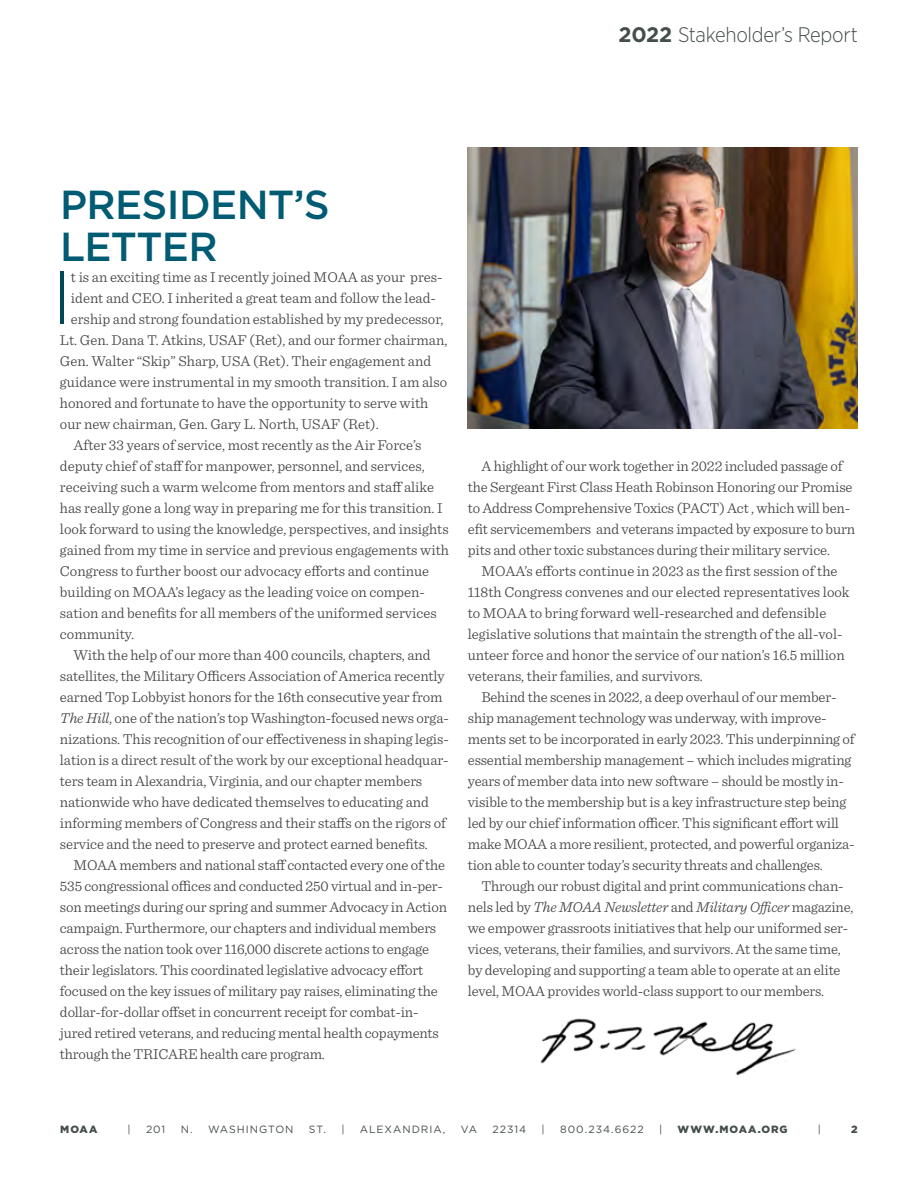
<style>
.page{position:relative;width:918px;height:1188px;background:#fff}
.page>*{position:absolute;margin:0;border:0;box-sizing:border-box;transform-origin:0 0}
.t1{font:300 75px "Gotham Narrow";color:#004757}
.t2{font:500 40.5px/42px "Gotham";letter-spacing:-.015em;color:#005b73}
.t3{font:300 21px "Gotham Narrow";letter-spacing:-.015em;color:#444e4c}
.t4{font:300 15px/21px "Sentinel";letter-spacing:-.01em;color:#414042}
.t5{font:10.5px "Gotham";letter-spacing:.09em;color:#444e4c}
.t6{font:900 10.5px "Gotham";letter-spacing:.09em;color:#444e4c}
.s1{font-family:"Gotham";font-weight:700}
.s2{font-style:italic}
</style>
<div class="page">
<img style="left:468px;top:148px;width:389px;height:280px">
<img style="left:540px;top:1018px;width:256px;height:57px">
<h3 class="t3" style="left:618px;top:22px;width:241px"><span class="s1">2022</span> Stakeholder’s Report</h3>
<h2 class="t2" style="left:60px;top:183px;width:271px">PRESIDENT’S<br>LETTER</h2>
<h1 class="t1" style="left:53px;top:252px;width:20px">I</h1>
<p class="t4" style="left:71px;top:265px;width:373px">t is an exciting time as I recently joined MOAA as your pres-</p>
<p class="t4" style="left:71px;top:286px;width:367px">ident and CEO. I inherited a great team and follow the lead-</p>
<p class="t4" style="left:71px;top:307px;width:374px">ership and strong foundation established by my predecessor,</p>
<p class="t4" style="left:60px;top:328px;width:389px">Lt. Gen. Dana T. Atkins, USAF (Ret), and our former chairman,</p>
<p class="t4" style="left:60px;top:349px;width:373px">Gen. Walter “Skip” Sharp, USA (Ret). Their engagement and</p>
<p class="t4" style="left:60px;top:370px;width:389px">guidance were instrumental in my smooth transition. I am also</p>
<p class="t4" style="left:60px;top:391px;width:370px">honored and fortunate to have the opportunity to serve with</p>
<p class="t4" style="left:60px;top:412px;width:320px">our new chairman, Gen. Gary L. North, USAF (Ret).</p>
<p class="t4" style="left:73px;top:433px;width:350px">After 33 years of service, most recently as the Air Force’s</p>
<p class="t4" style="left:60px;top:454px;width:366px">deputy chief of staff for manpower, personnel, and services,</p>
<p class="t4" style="left:60px;top:475px;width:376px">receiving such a warm welcome from mentors and staff alike</p>
<p class="t4" style="left:60px;top:496px;width:384px">has really gone a long way in preparing me for this transition. I</p>
<p class="t4" style="left:60px;top:517px;width:390px">look forward to using the knowledge, perspectives, and insights</p>
<p class="t4" style="left:60px;top:538px;width:390px">gained from my time in service and previous engagements with</p>
<p class="t4" style="left:60px;top:559px;width:371px">Congress to further boost our advocacy efforts and continue</p>
<p class="t4" style="left:60px;top:580px;width:366px">building on MOAA’s legacy as the leading voice on compen-</p>
<p class="t4" style="left:60px;top:601px;width:378px">sation and benefits for all members of the uniformed services</p>
<p class="t4" style="left:60px;top:622px;width:76px">community.</p>
<p class="t4" style="left:73px;top:643px;width:359px">With the help of our more than 400 councils, chapters, and</p>
<p class="t4" style="left:60px;top:664px;width:386px">satellites, the Military Officers Association of America recently</p>
<p class="t4" style="left:60px;top:685px;width:384px">earned Top Lobbyist honors for the 16th consecutive year from</p>
<p class="t4" style="left:60px;top:706px;width:390px"><span class="s2">The Hill</span>, one of the nation’s top Washington-focused news orga-</p>
<p class="t4" style="left:60px;top:727px;width:390px">nizations. This recognition of our effectiveness in shaping legis-</p>
<p class="t4" style="left:60px;top:748px;width:390px">lation is a direct result of the work by our exceptional headquar-</p>
<p class="t4" style="left:60px;top:769px;width:364px">ters team in Alexandria, Virginia, and our chapter members</p>
<p class="t4" style="left:60px;top:790px;width:370px">nationwide who have dedicated themselves to educating and</p>
<p class="t4" style="left:60px;top:811px;width:388px">informing members of Congress and their staffs on the rigors of</p>
<p class="t4" style="left:60px;top:832px;width:369px">service and the need to preserve and protect earned benefits.</p>
<p class="t4" style="left:73px;top:853px;width:373px">MOAA members and national staff contacted every one of the</p>
<p class="t4" style="left:60px;top:874px;width:385px">535 congressional offices and conducted 250 virtual and in-per-</p>
<p class="t4" style="left:60px;top:895px;width:389px">son meetings during our spring and summer Advocacy in Action</p>
<p class="t4" style="left:60px;top:916px;width:378px">campaign. Furthermore, our chapters and individual members</p>
<p class="t4" style="left:60px;top:937px;width:370px">across the nation took over 116,000 discrete actions to engage</p>
<p class="t4" style="left:60px;top:958px;width:365px">their legislators. This coordinated legislative advocacy effort</p>
<p class="t4" style="left:60px;top:979px;width:379px">focused on the key issues of military pay raises, eliminating the</p>
<p class="t4" style="left:60px;top:1000px;width:360px">dollar-for-dollar offset in concurrent receipt for combat-in-</p>
<p class="t4" style="left:60px;top:1021px;width:380px">jured retired veterans, and reducing mental health copayments</p>
<p class="t4" style="left:60px;top:1042px;width:267px">through the TRICARE health care program.</p>
<p class="t4" style="left:468px;top:454px;width:389px;text-indent:14px">A highlight of our work together in 2022 included passage of the Sergeant First Class Heath Robinson Honoring our Promise to Address Comprehensive Toxics (PACT) Act , which will ben&shy;efit servicemembers and veterans impacted by exposure to burn pits and other toxic substances during their military service.</p>
<p class="t4" style="left:468px;top:559px;width:383px;text-indent:14px">MOAA’s efforts continue in 2023 as the first session of the 118th Congress convenes and our elected representatives look to MOAA to bring forward well-researched and defensible legislative solutions that maintain the strength of the all-vol&shy;unteer force and honor the service of our nation’s 16.5 million veterans, their families, and survivors.</p>
<p class="t4" style="left:468px;top:685px;width:388px;text-indent:14px">Behind the scenes in 2022, a deep overhaul of our member&shy;ship management technology was underway, with improve&shy;ments set to be incorporated in early 2023. This underpinning of essential membership management – which includes migrating years of member data into new software – should be mostly in&shy;visible to the membership but is a key infrastructure step being led by our chief information officer. This significant effort will make MOAA a more resilient, protected, and powerful organiza&shy;tion able to counter today’s security threats and challenges.</p>
<p class="t4" style="left:468px;top:874px;width:387px;text-indent:14px">Through our robust digital and print communications chan&shy;nels led by <span class="s2">The MOAA Newsletter</span> and <span class="s2">Military Officer</span> magazine, we empower grassroots initiatives that help our uniformed ser&shy;vices, veterans, their families, and survivors. At the same time, by developing and supporting a team able to operate at an elite level, MOAA provides world-class support to our members.</p>
<p class="t6" style="left:60px;top:1122px;width:39px">MOAA</p>
<p class="t5" style="left:128px;top:1123px;width:5px">|</p>
<p class="t5" style="left:146px;top:1123px;width:21px">201</p>
<p class="t5" style="left:181px;top:1123px;width:114px">N. WASHINGTON</p>
<p class="t5" style="left:309px;top:1123px;width:37px">ST. |</p>
<p class="t5" style="left:360px;top:1123px;width:87px">ALEXANDRIA,</p>
<p class="t5" style="left:461px;top:1123px;width:18px">VA</p>
<p class="t5" style="left:493px;top:1123px;width:35px">22314</p>
<p class="t5" style="left:542px;top:1123px;width:5px">|</p>
<p class="t5" style="left:560px;top:1123px;width:85px">800.234.6622</p>
<p class="t5" style="left:659px;top:1123px;width:5px">|</p>
<p class="t6" style="left:678px;top:1122px;width:112px">WWW.MOAA.ORG</p>
<p class="t5" style="left:818px;top:1123px;width:5px">|</p>
<p class="t6" style="left:851px;top:1122px;width:8px">2</p>
</div>
